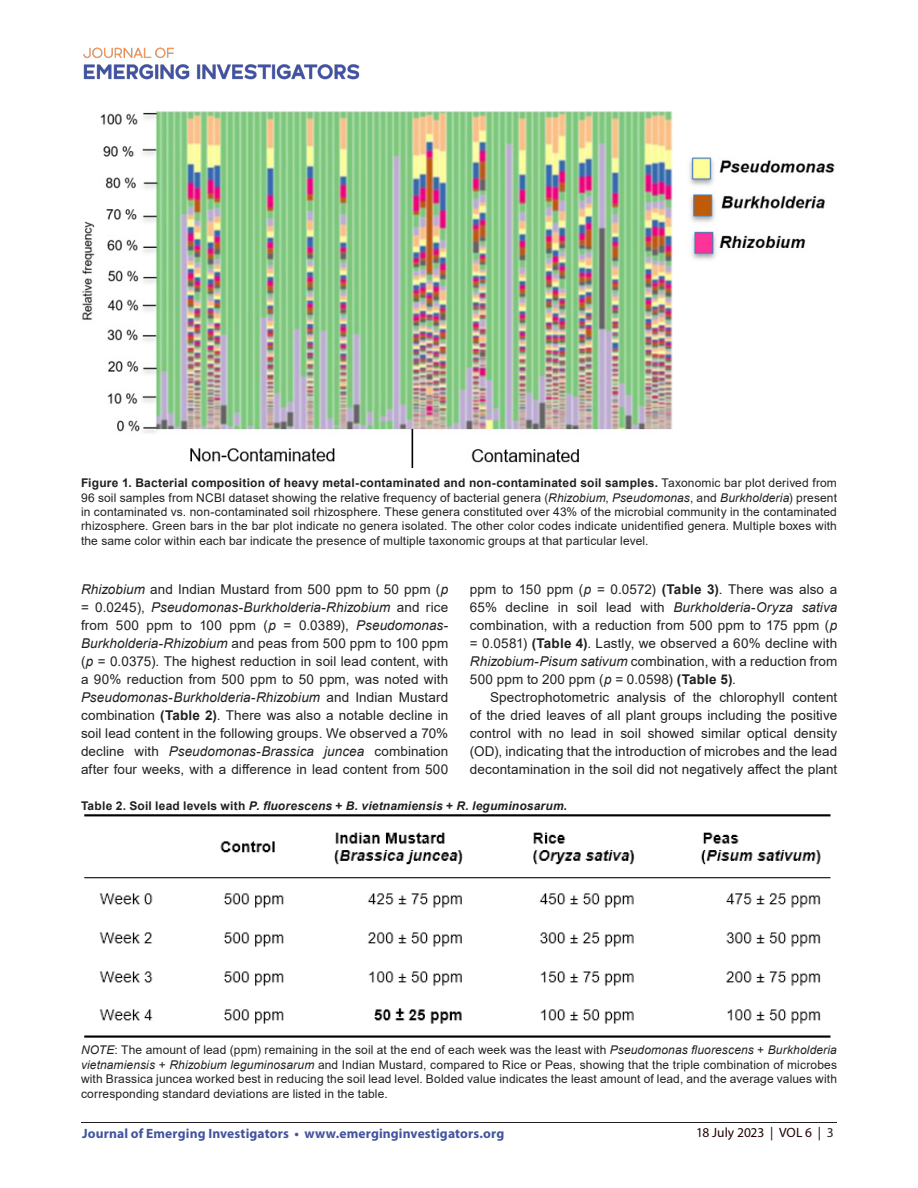
<style>
.page{position:relative;width:918px;height:1188px;background:#fff}
.page>*{position:absolute;margin:0;border:0;box-sizing:border-box;transform-origin:0 0}
.t1{font:13.5px/18px "Arial";letter-spacing:.01em;color:#231f20;text-align:justify}
.t2{font:700 13.5px "Myriad Pro";letter-spacing:.01em;color:#42549e}
.t3{font:13.5px "Myriad Pro";color:#230000}
.t4{font:12px/14.4px "Arial";letter-spacing:.01em;color:#231f20;text-align:justify}
.t5{font:italic 700 12px "Arial";letter-spacing:.015em;color:#231f20}
.s1{font-weight:700}
.s2{font-style:italic}
.s3{font-style:normal}
.s4{color:#231f20}
</style>
<div class="page">
<hr style="left:81px;top:1122px;width:756px;height:1px;background:#231f20">
<img style="left:83px;top:47px;width:277px;height:33px">
<img style="left:82px;top:111px;width:753px;height:357px">
<img style="left:84px;top:814px;width:747px;height:224px">
<p class="t4" style="left:81px;top:476px;width:758px"><span class="s1">Figure 1. Bacterial composition of heavy metal-contaminated and non-contaminated soil samples.</span> Taxonomic bar plot derived from 96 soil samples from NCBI dataset showing the relative frequency of bacterial genera (<span class="s2">Rhizobium</span>, <span class="s2">Pseudomonas</span>, and <span class="s2">Burkholderia</span>) present in contaminated vs. non-contaminated soil rhizosphere. These genera constituted over 43% of the microbial community in the contaminated rhizosphere. Green bars in the bar plot indicate no genera isolated. The other color codes indicate unidentified genera. Multiple boxes with the same color within each bar indicate the presence of multiple taxonomic groups at that particular level.</p>
<p class="t1" style="left:81px;top:580px;width:369px"><span class="s2">Rhizobium</span> and Indian Mustard from 500 ppm to 50 ppm (<span class="s2">p </span>= 0.0245), <span class="s2">Pseudomonas</span>-<span class="s2">Burkholderia</span>-<span class="s2">Rhizobium</span> and rice from 500 ppm to 100 ppm (<span class="s2">p</span> = 0.0389), <span class="s2">Pseudomonas</span>-<span class="s2">Burkholderia</span>-<span class="s2">Rhizobium</span> and peas from 500 ppm to 100 ppm (<span class="s2">p</span> = 0.0375). The highest reduction in soil lead content, with a 90% reduction from 500 ppm to 50 ppm, was noted with <span class="s2">Pseudomonas</span>-<span class="s2">Burkholderia</span>-<span class="s2">Rhizobium</span> and Indian Mustard combination <span class="s1">(Table 2)</span>. There was also a notable decline in soil lead content in the following groups. We observed a 70% decline with <span class="s2">Pseudomonas</span>-<span class="s2">Brassica juncea</span> combination after four weeks, with a difference in lead content from 500</p>
<p class="t1" style="left:470px;top:580px;width:369px">ppm to 150 ppm (<span class="s2">p</span> = 0.0572) <span class="s1">(Table 3)</span>. There was also a 65% decline in soil lead with <span class="s2">Burkholderia</span>-<span class="s2">Oryza sativa </span>combination, with a reduction from 500 ppm to 175 ppm (<span class="s2">p </span>= 0.0581) <span class="s1">(Table 4)</span>. Lastly, we observed a 60% decline with <span class="s2">Rhizobium</span>-<span class="s2">Pisum sativum</span> combination, with a reduction from 500 ppm to 200 ppm (<span class="s2">p</span> = 0.0598) <span class="s1">(Table 5)</span>.</p>
<p class="t1" style="left:470px;top:688px;width:369px;text-indent:20px">Spectrophotometric analysis of the chlorophyll content of the dried leaves of all plant groups including the positive control with no lead in soil showed similar optical density (OD), indicating that the introduction of microbes and the lead decontamination in the soil did not negatively affect the plant</p>
<p class="t5" style="left:81px;top:798px;width:488px"><span class="s3">Table 2. Soil lead levels with</span> P. fluorescens <span class="s3">+</span> B. vietnamiensis <span class="s3">+</span> R. leguminosarum.</p>
<p class="t4" style="left:81px;top:1043px;width:758px"><span class="s2">NOTE</span>: The amount of lead (ppm) remaining in the soil at the end of each week was the least with <span class="s2">Pseudomonas fluorescens</span> + <span class="s2">Burkholderia vietnamiensis</span> + <span class="s2">Rhizobium leguminosarum</span> and Indian Mustard, compared to Rice or Peas, showing that the triple combination of microbes with Brassica juncea worked best in reducing the soil lead level. Bolded value indicates the least amount of lead, and the average values with corresponding standard deviations are listed in the table.</p>
<p class="t2" style="left:82px;top:1125px;width:424px">Journal of Emerging Investigators • www.emerginginvestigators.org</p>
<p class="t3" style="left:696px;top:1125px;width:139px">18 July 2023 | VOL 6 | <span class="s4">3</span></p>
</div>
